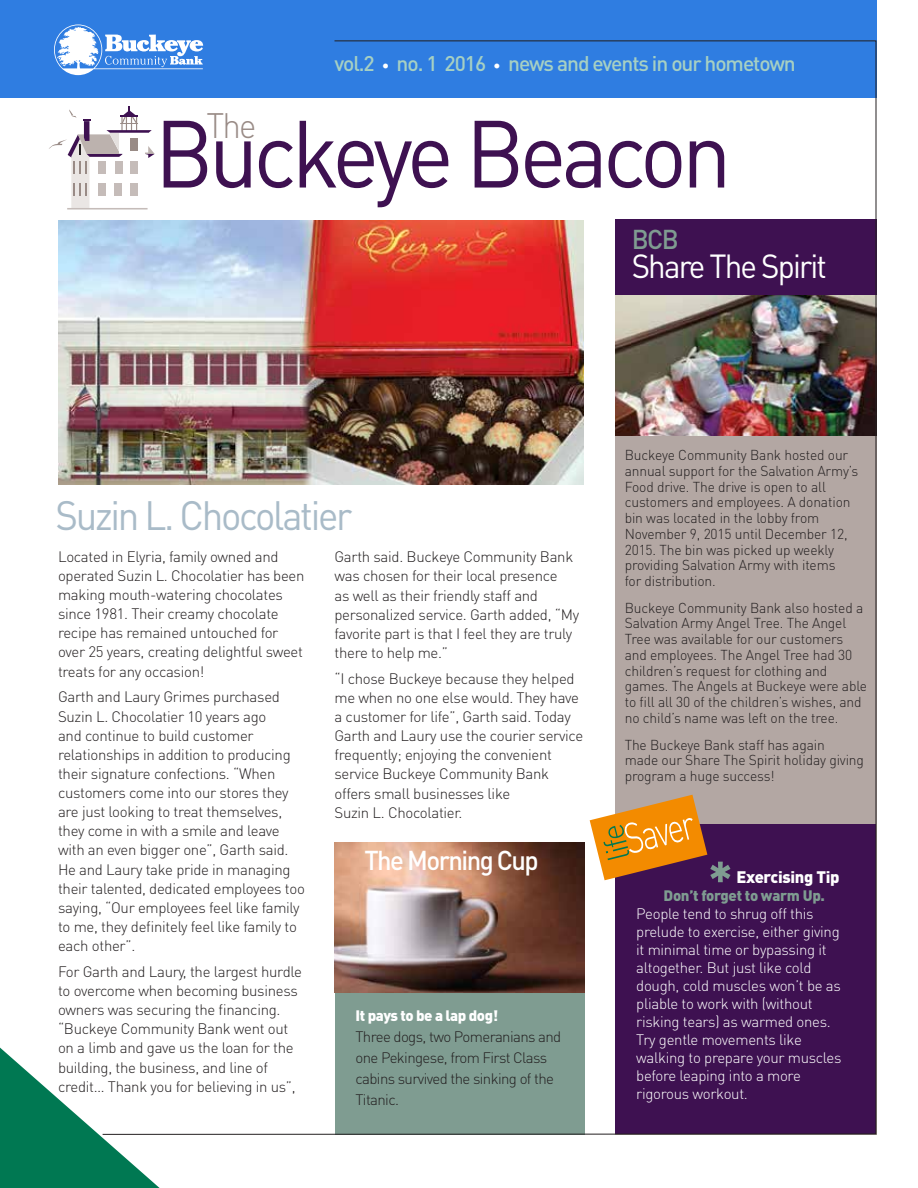
<style>
.page{position:relative;width:918px;height:1188px;background:#fff}
.page>*{position:absolute;margin:0;border:0;box-sizing:border-box;transform-origin:0 0}
.t1{font:93.75px "DINOT";letter-spacing:-.06em;color:#3e1151;scale:.95 1}
.t2{font:700 52.5px "DINOT";color:#7f9c91}
.t3{font:40.5px "DINOT";letter-spacing:-.06em;color:#a9bbc8;scale:.95 1}
.t4{font:300 34.95px "DINOT";color:#998b86;scale:.95 1}
.t5{font:33px "DINOT";letter-spacing:-.06em;color:#fff;scale:.95 1}
.t6{font:500 27px "DINOT";letter-spacing:-.06em;color:#fff;scale:.95 1}
.t7{font:500 27px "DINOT";color:#7f9c91;scale:.95 1}
.t8{font:500 21px "DINOT";letter-spacing:-.05em;color:#a6d0c3}
.t9{font:900 16.5px "DINOT";letter-spacing:-.02em;color:#fff}
.t10{font:300 15px/19.2px "DINOT";letter-spacing:-.02em;color:#231f20}
.t11{font:300 15px/18px "DINOT";letter-spacing:-.02em;color:#fff}
.t12{font:300 15px/21px "DINOT";letter-spacing:-.04em;color:#231f20}
.t13{font:900 15px "DINOT";letter-spacing:-.02em;color:#7f9c91}
.t14{font:900 15px "DINOT";letter-spacing:-.03em;color:#fff}
.t15{font:300 14.25px/15.8px "DINOT";letter-spacing:-.01em;color:#231f20}
.s1{font-size:15px;color:#fff}
</style>
<div class="page">
<img style="left:58px;top:221px;width:44px;height:263px">
<div style="left:0;top:0;width:876px;height:97px;background:#2f7de1"></div>
<svg style="left:54px;top:24px;width:102px;height:51px"></svg>
<svg style="left:49px;top:109px;width:53px;height:99px"></svg>
<hr style="left:67px;top:208px;width:81px;height:2px;background:#c5bcb9">
<svg style="left:0;top:1048px;width:160px;height:140px"></svg>
<img style="left:102px;top:40px;width:775px;height:1095px">
<svg style="left:590px;top:795px;width:117px;height:85px;background:#d08d41"></svg>
<h3 class="t8" style="left:334px;top:49px;width:463px">vol.2 <span class="s1">•</span> no. 1 2016 <span class="s1">•</span> news and events in our hometown</h3>
<h3 class="t4" style="left:207px;top:102px;width:54px">The</h3>
<h1 class="t1" style="left:154px;top:90px;width:609px">Buckeye Beacon</h1>
<h3 class="t7" style="left:632px;top:221px;width:51px">BCB</h3>
<h3 class="t5" style="left:632px;top:243px;width:207px">Share The Spirit</h3>
<p class="t15" style="left:625px;top:447px;width:235px">Buckeye Community Bank hosted our annual support for the Salvation Army’s Food drive. The drive is open to all customers and employees. A donation bin was located in the lobby from November 9, 2015 until December 12, 2015. The bin was picked up weekly providing Salvation Army with items<br>for distribution.</p>
<p class="t15" style="left:625px;top:599px;width:244px">Buckeye Community Bank also hosted a Salvation Army Angel Tree. The Angel Tree was available for our customers and employees. The Angel Tree had 30 children’s request for clothing and games. The Angels at Buckeye were able to fill all 30 of the children’s wishes, and no child’s name was left on the tree.</p>
<p class="t15" style="left:625px;top:736px;width:241px">The Buckeye Bank staff has again<br>made our Share The Spirit holiday giving program a huge success!</p>
<h3 class="t3" style="left:56px;top:488px;width:314px">Suzin L. Chocolatier</h3>
<p class="t10" style="left:58px;top:546px;width:248px">Located in Elyria, family owned and operated Suzin L. Chocolatier has been making mouth-watering chocolates since 1981. Their creamy chocolate recipe has remained untouched for over 25 years, creating delightful sweet treats for any occasion!</p>
<p class="t10" style="left:58px;top:687px;width:248px">Garth and Laury Grimes purchased Suzin L. Chocolatier 10 years ago<br>and continue to build customer relationships in addition to producing their signature confections. “When customers come into our stores they are just looking to treat themselves, they come in with a smile and leave with an even bigger one”, Garth said.<br>He and Laury take pride in managing their talented, dedicated employees too saying, “Our employees feel like family to me, they definitely feel like family to each other”.</p>
<p class="t10" style="left:58px;top:961px;width:245px">For Garth and Laury, the largest hurdle to overcome when becoming business owners was securing the financing. “Buckeye Community Bank went out on a limb and gave us the loan for the building, the business, and line of credit… Thank you for believing in us”,</p>
<p class="t10" style="left:335px;top:547px;width:246px">Garth said. Buckeye Community Bank was chosen for their local presence<br>as well as their friendly staff and personalized service. Garth added, “My favorite part is that I feel they are truly there to help me.”</p>
<p class="t10" style="left:335px;top:668px;width:250px">“I chose Buckeye because they helped me when no one else would. They have a customer for life”, Garth said. Today Garth and Laury use the courier service frequently; enjoying the convenient service Buckeye Community Bank offers small businesses like<br>Suzin L. Chocolatier.</p>
<h3 class="t6" style="left:364px;top:842px;width:185px">The Morning Cup</h3>
<h2 class="t2" style="left:707px;top:844px;width:27px">*</h2>
<p class="t9" style="left:736px;top:865px;width:105px">Exercising Tip</p>
<p class="t13" style="left:664px;top:885px;width:163px">Don’t forget to warm Up.</p>
<p class="t11" style="left:636px;top:904px;width:207px">People tend to shrug off this prelude to exercise, either giving it minimal time or bypassing it altogether. But just like cold dough, cold muscles won’t be as pliable to work with (without risking tears) as warmed ones.<br>Try gentle movements like walking to prepare your muscles before leaping into a more rigorous workout.</p>
<p class="t14" style="left:355px;top:1005px;width:144px">It pays to be a lap dog!</p>
<p class="t12" style="left:355px;top:1025px;width:207px">Three dogs, two Pomeranians and one Pekingese, from First Class cabins survived the sinking of the<br>Titanic.</p>
</div>
